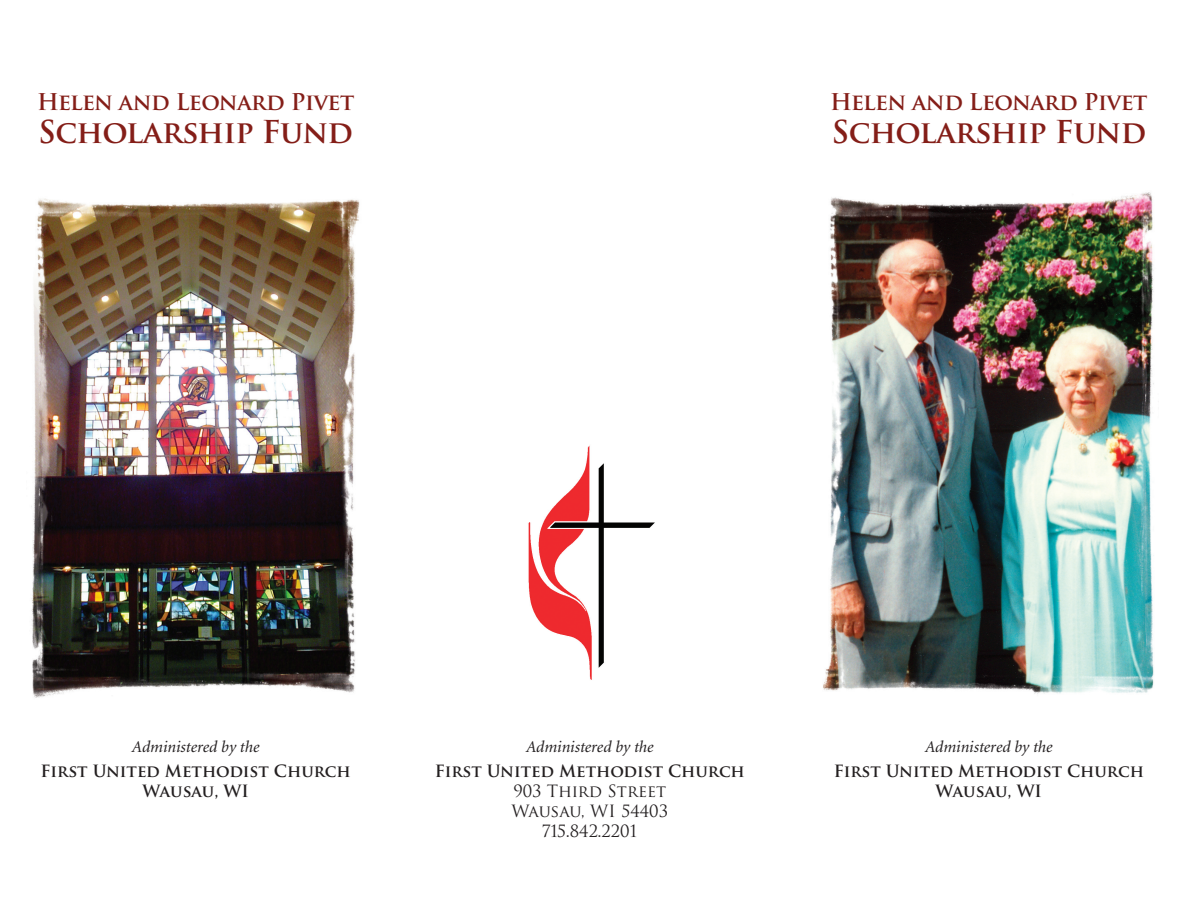
<style>
.page{position:relative;width:1188px;height:918px;background:#fff}
.page>*{position:absolute;margin:0;border:0;box-sizing:border-box;transform-origin:0 0}
.t1{font:700 30.75px "Trajan Pro";letter-spacing:-.02em;color:#841e18}
.t2{font:700 22.5px "Trajan Pro";letter-spacing:-.02em;color:#841e18}
.t3{font:700 16.5px "Trajan Pro";color:#231f20}
.t4{font:italic 16.5px "Minion";color:#231f20}
.t5{font:16.5px "Trajan Pro";color:#231f20}
.t6{font:16.5px "Trajan Pro";letter-spacing:-.02em;color:#231f20}
</style>
<div class="page">
<img style="left:528px;top:445px;width:127px;height:235px">
<img style="left:31px;top:198px;width:329px;height:500px">
<img style="left:823px;top:192px;width:331px;height:502px">
<p class="t2" style="left:37px;top:88px;width:319px">Helen and Leonard Pivet</p>
<p class="t1" style="left:38px;top:113px;width:316px">Scholarship Fund</p>
<p class="t2" style="left:830px;top:88px;width:319px">Helen and Leonard Pivet</p>
<p class="t1" style="left:831px;top:113px;width:316px">Scholarship Fund</p>
<p class="t4" style="left:132px;top:738px;width:129px">Administered by the</p>
<p class="t3" style="left:41px;top:761px;width:312px">First United Methodist Church</p>
<p class="t3" style="left:143px;top:781px;width:108px">Wausau, WI</p>
<p class="t4" style="left:526px;top:738px;width:129px">Administered by the</p>
<p class="t3" style="left:435px;top:761px;width:312px">First United Methodist Church</p>
<p class="t5" style="left:513px;top:780px;width:155px">903 Third Street</p>
<p class="t5" style="left:512px;top:800px;width:158px">Wausau, WI 54403</p>
<p class="t6" style="left:541px;top:820px;width:98px">715.842.2201</p>
<p class="t4" style="left:925px;top:738px;width:129px">Administered by the</p>
<p class="t3" style="left:834px;top:761px;width:312px">First United Methodist Church</p>
<p class="t3" style="left:936px;top:781px;width:108px">Wausau, WI</p>
</div>
